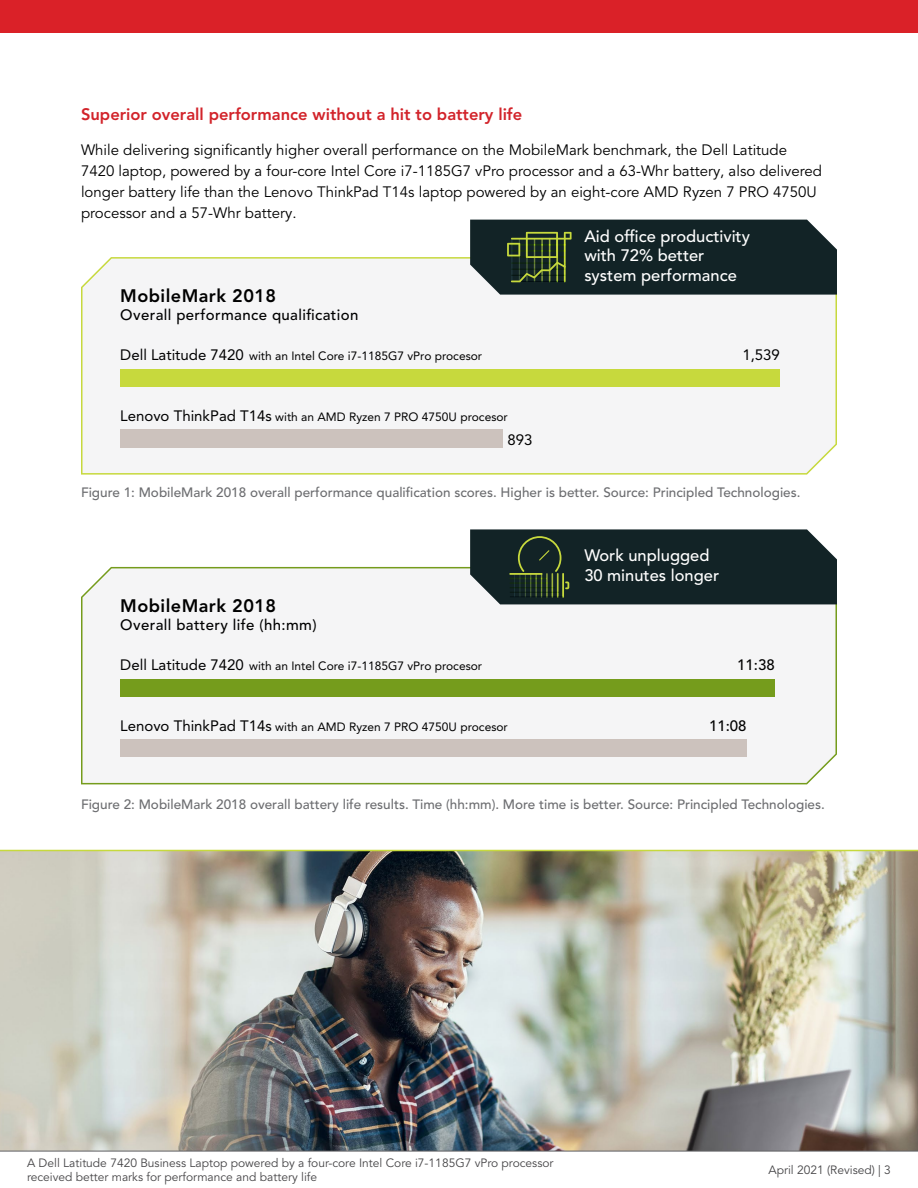
<style>
.page{position:relative;width:918px;height:1188px;background:#fff}
.page>*{position:absolute;margin:0;border:0;box-sizing:border-box;transform-origin:0 0}
.t1{font:800 18px "Avenir LT Pro";letter-spacing:.025em;color:#000}
.t2{font:500 16.5px/19.8px "Avenir LT Pro";color:#fff}
.t3{font:800 16.5px "Avenir LT Pro";color:#d2232a}
.t4{font:15px/21px "Avenir LT Pro";color:#000}
.t5{font:15px "Avenir LT Pro";color:#000}
.t6{font:500 15px "Avenir LT Pro";letter-spacing:.025em;color:#000}
.t7{font:500 13.5px "Avenir LT Pro";color:#6d6e71}
.t8{font:12px/14.4px "Avenir LT Pro";color:#464547}
.t9{font:12px "Avenir LT Pro";color:#000}
</style>
<div class="page">
<div style="left:81px;top:257px;width:756px;height:218px;background:#f5f5f6"></div>
<div style="left:120px;top:369px;width:660px;height:18px;background:#c7d93d"></div>
<div style="left:120px;top:430px;width:383px;height:18px;background:#ccc2bd"></div>
<div style="left:81px;top:567px;width:756px;height:217px;background:#f5f5f6"></div>
<div style="left:120px;top:679px;width:655px;height:18px;background:#759c1c"></div>
<div style="left:120px;top:739px;width:627px;height:18px;background:#ccc2bd"></div>
<svg style="left:470px;top:220px;width:367px;height:75px;background:#1f302e"></svg>
<svg style="left:470px;top:529px;width:367px;height:75px;background:#1d2e2e"></svg>
<img style="left:0;top:851px;width:918px;height:299px">
<hr style="left:0;top:850px;width:918px;height:1px;background:#c7d93d">
<hr style="left:0;top:1151px;width:918px;height:1px;background:#616264">
<div style="left:0;top:0;width:918px;height:32px;background:#da2128"></div>
<p class="t3" style="left:81px;top:105px;width:443px">Superior overall performance without a hit to battery life</p>
<p class="t4" style="left:81px;top:140px;width:742px">While delivering significantly higher overall performance on the MobileMark benchmark, the Dell Latitude 7420 laptop, powered by a four-core Intel Core i7-1185G7 vPro processor and a 63-Whr battery, also delivered longer battery life than the Lenovo ThinkPad T14s laptop powered by an eight-core AMD Ryzen 7 PRO 4750U processor and a 57-Whr battery.</p>
<p class="t1" style="left:120px;top:285px;width:157px">MobileMark 2018</p>
<p class="t6" style="left:120px;top:306px;width:240px">Overall performance qualification</p>
<p class="t5" style="left:120px;top:346px;width:125px">Dell Latitude 7420</p>
<p class="t9" style="left:249px;top:349px;width:235px">with an Intel Core i7-1185G7 vPro procesor</p>
<p class="t5" style="left:120px;top:407px;width:153px">Lenovo ThinkPad T14s</p>
<p class="t9" style="left:275px;top:410px;width:234px">with an AMD Ryzen 7 PRO 4750U procesor</p>
<p class="t5" style="left:508px;top:430px;width:27px">893</p>
<p class="t2" style="left:584px;top:226px;width:167px">Aid office productivity with 72% better system performance</p>
<p class="t5" style="left:742px;top:346px;width:39px">1,539</p>
<p class="t7" style="left:81px;top:485px;width:721px">Figure 1: MobileMark 2018 overall performance qualification scores. Higher is better. Source: Principled Technologies.</p>
<p class="t2" style="left:584px;top:546px;width:136px">Work unplugged<br>30 minutes longer</p>
<p class="t1" style="left:120px;top:595px;width:157px">MobileMark 2018</p>
<p class="t6" style="left:120px;top:616px;width:198px">Overall battery life (hh:mm)</p>
<p class="t5" style="left:120px;top:656px;width:125px">Dell Latitude 7420</p>
<p class="t6" style="left:737px;top:656px;width:39px">11:38</p>
<p class="t9" style="left:249px;top:659px;width:235px">with an Intel Core i7-1185G7 vPro procesor</p>
<p class="t5" style="left:120px;top:717px;width:153px">Lenovo ThinkPad T14s</p>
<p class="t6" style="left:709px;top:717px;width:39px">11:08</p>
<p class="t9" style="left:275px;top:719px;width:234px">with an AMD Ryzen 7 PRO 4750U procesor</p>
<p class="t7" style="left:81px;top:797px;width:745px">Figure 2: MobileMark 2018 overall battery life results. Time (hh:mm). More time is better. Source: Principled Technologies.</p>
<p class="t8" style="left:27px;top:1156px;width:528px">A Dell Latitude 7420 Business Laptop powered by a four-core Intel Core i7-1185G7 vPro processor received better marks for performance and battery life</p>
<p class="t8" style="left:769px;top:1163px;width:124px">April 2021 (Revised) | 3</p>
</div>
